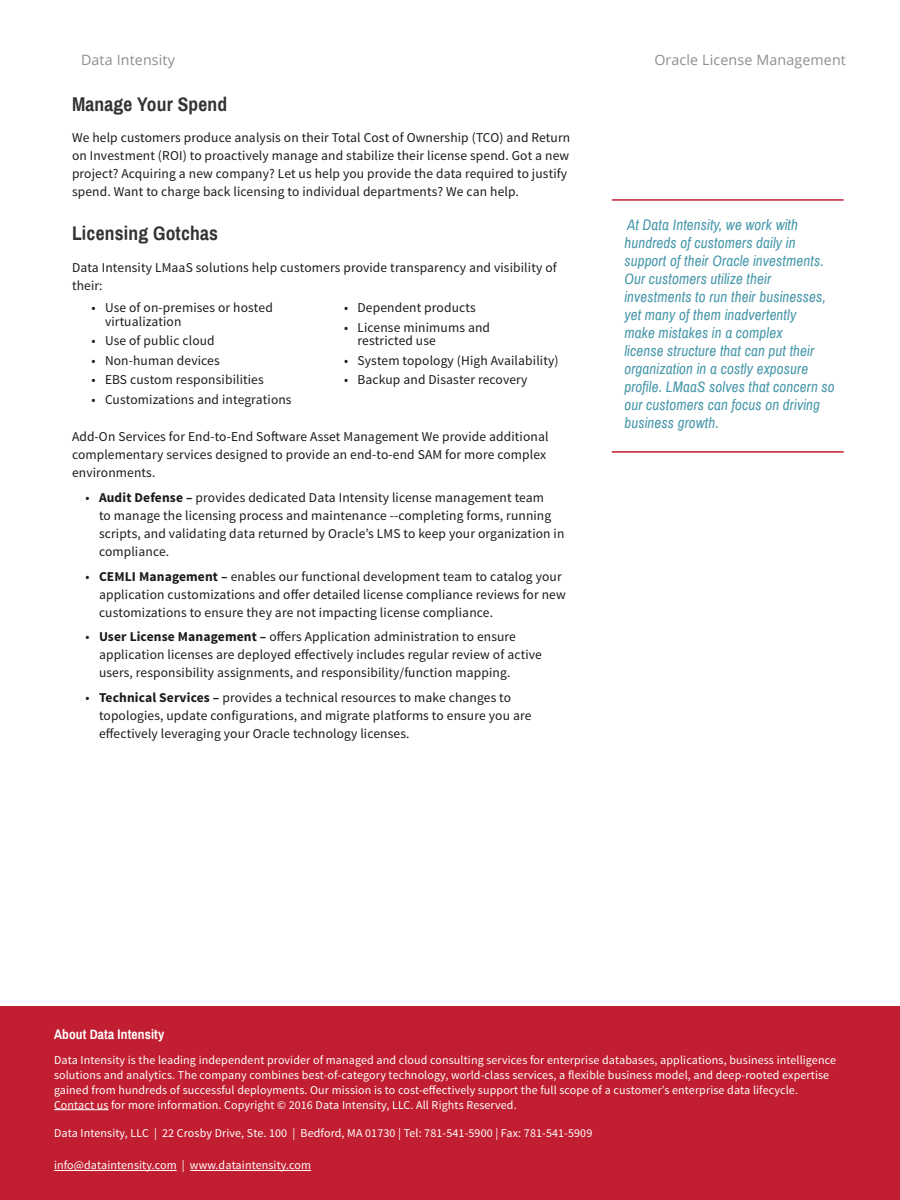
<style>
.page{position:relative;width:900px;height:1200px;background:#fff}
.page>*{position:absolute;margin:0;border:0;box-sizing:border-box;transform-origin:0 0}
.t1{font:700 19.5px "Archivo Narrow";letter-spacing:.01em;color:#333}
.Quotes{font:italic 15px/18px "Archivo Narrow";letter-spacing:.01em;color:#4898ab}
.t2{font:14.25px "Open Sans";letter-spacing:.01em;color:#8e8e8e}
.Body_Copy{font:13.5px/18px "Source Sans Pro";letter-spacing:.01em;color:#1a1a1a}
.t3{font:700 13.5px "Archivo Narrow";letter-spacing:.01em;color:#fff}
.t4{font:12px/15px "Source Sans Pro";letter-spacing:.01em;color:#fff}
.s1{font-weight:700}
</style>
<div class="page">
<div style="left:0;top:1006px;width:900px;height:194px;background:#c11f31"></div>
<hr style="left:54px;top:1109px;width:55px;height:1px;background:#fff">
<hr style="left:54px;top:1170px;width:123px;height:1px;background:#fff">
<hr style="left:190px;top:1170px;width:121px;height:1px;background:#fff">
<hr style="left:612px;top:199px;width:232px;height:2px;background:#c11f31">
<hr style="left:612px;top:451px;width:232px;height:2px;background:#c11f31">
<p class="t2" style="left:81px;top:50px;width:95px">Data Intensity</p>
<p class="t2" style="left:654px;top:50px;width:193px">Oracle License Management</p>
<p class="t1" style="left:72px;top:92px;width:157px">Manage Your Spend</p>
<p class="Body_Copy" style="left:72px;top:129px;width:500px">We help customers produce analysis on their Total Cost of Ownership (TCO) and Return on Investment (ROI) to proactively manage and stabilize their license spend. Got a new project? Acquiring a new company? Let us help you provide the data required to justify spend. Want to charge back licensing to individual departments? We can help.</p>
<p class="t1" style="left:72px;top:222px;width:148px">Licensing Gotchas</p>
<p class="Body_Copy" style="left:72px;top:259px;width:486px">Data Intensity LMaaS solutions help customers provide transparency and visibility of their:</p>
<p class="Body_Copy" style="left:105px;top:301px;width:169px;line-height:13.5px;text-indent:-14px">• Use of on-premises or hosted virtualization</p>
<p class="Body_Copy" style="left:92px;top:332px;width:125px">• Use of public cloud</p>
<p class="Body_Copy" style="left:92px;top:351px;width:130px">• Non-human devices</p>
<p class="Body_Copy" style="left:92px;top:371px;width:174px">• EBS custom responsibilities</p>
<p class="Body_Copy" style="left:92px;top:390px;width:202px">• Customizations and integrations</p>
<p class="Quotes" style="left:624px;top:216px;width:212px">At Data Intensity, we work with hundreds of customers daily in support of their Oracle investments.<br>Our customers utilize their investments to run their businesses, yet many of them inadvertently<br>make mistakes in a complex<br>license structure that can put their organization in a costly exposure profile. LMaaS solves that concern so our customers can focus on driving business growth.</p>
<p class="Body_Copy" style="left:344px;top:299px;width:133px">• Dependent products</p>
<p class="Body_Copy" style="left:358px;top:321px;width:134px;line-height:13.5px;text-indent:-14px">• License minimums and restricted use</p>
<p class="Body_Copy" style="left:344px;top:351px;width:216px">• System topology (High Availability)</p>
<p class="Body_Copy" style="left:344px;top:371px;width:185px">• Backup and Disaster recovery</p>
<p class="Body_Copy" style="left:72px;top:428px;width:478px">Add-On Services for End-to-End Software Asset Management We provide additional complementary services designed to provide an end-to-end SAM for more complex environments.</p>
<p class="Body_Copy" style="left:99px;top:489px;width:467px;text-indent:-14px">• <span class="s1">Audit Defense –</span> provides dedicated Data Intensity license management team<br>to manage the licensing process and maintenance --completing forms, running scripts, and validating data returned by Oracle’s LMS to keep your organization in compliance.</p>
<p class="Body_Copy" style="left:99px;top:567px;width:468px;text-indent:-14px">• <span class="s1">CEMLI Management –</span> enables our functional development team to catalog your application customizations and offer detailed license compliance reviews for new customizations to ensure they are not impacting license compliance.</p>
<p class="Body_Copy" style="left:99px;top:628px;width:444px;text-indent:-14px">• <span class="s1">User License Management –</span> offers Application administration to ensure application licenses are deployed effectively includes regular review of active users, responsibility assignments, and responsibility/function mapping.</p>
<p class="Body_Copy" style="left:99px;top:689px;width:434px;text-indent:-14px">• <span class="s1">Technical Services –</span> provides a technical resources to make changes to topologies, update configurations, and migrate platforms to ensure you are effectively leveraging your Oracle technology licenses.</p>
<p class="t3" style="left:54px;top:1026px;width:112px">About Data Intensity</p>
<p class="t4" style="left:54px;top:1052px;width:784px">Data Intensity is the leading independent provider of managed and cloud consulting services for enterprise databases, applications, business intelligence solutions and analytics. The company combines best-of-category technology, world-class services, a flexible business model, and deep-rooted expertise gained from hundreds of successful deployments. Our mission is to cost-effectively support the full scope of a customer’s enterprise data lifecycle.<br>Contact us for more information. Copyright © 2016 Data Intensity, LLC. All Rights Reserved.</p>
<p class="t4" style="left:54px;top:1126px;width:540px">Data Intensity, LLC | 22 Crosby Drive, Ste. 100 | Bedford, MA 01730 | Tel: 781-541-5900 | Fax: 781-541-5909</p>
<p class="t4" style="left:54px;top:1158px;width:259px">info@dataintensity.com | www.dataintensity.com</p>
</div>
